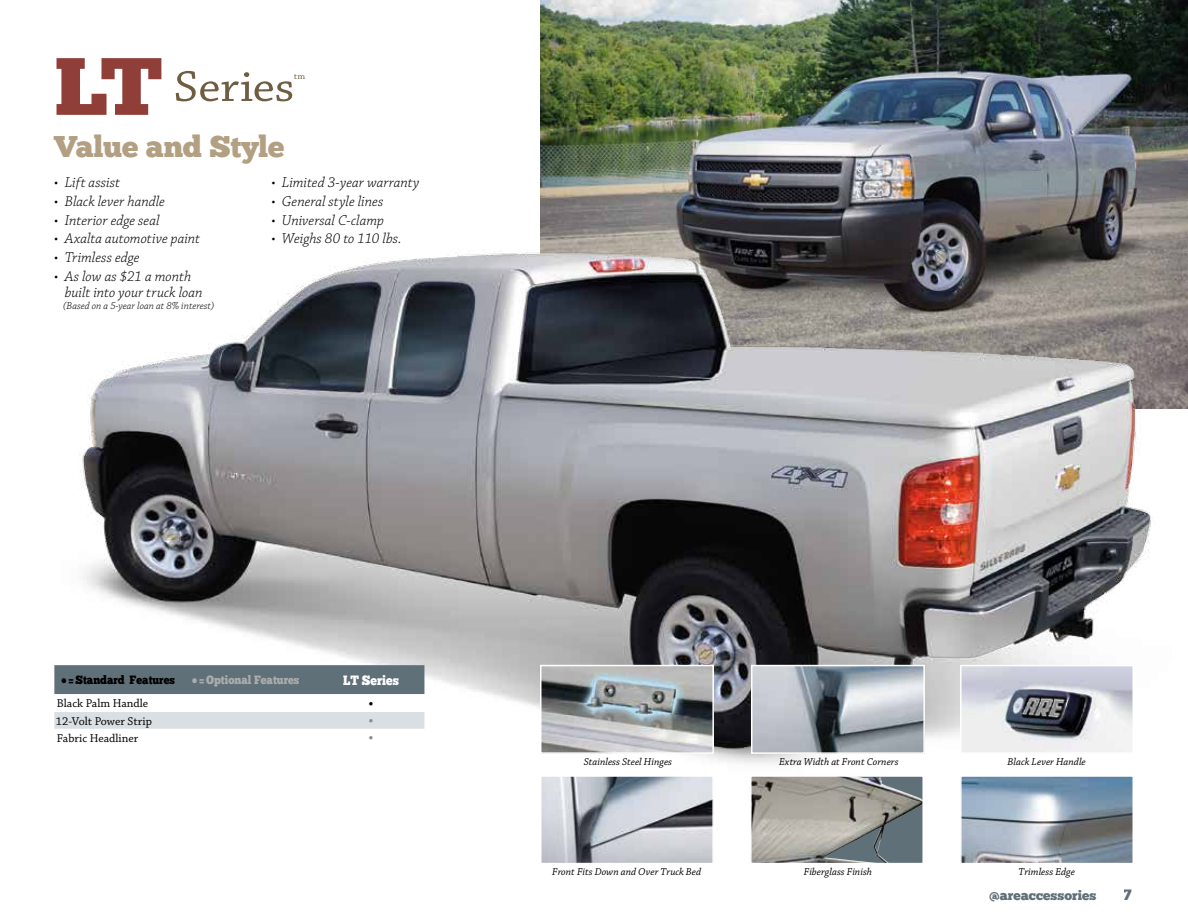
<style>
.page{position:relative;width:1188px;height:918px;background:#fff}
.page>*{position:absolute;margin:0;border:0;box-sizing:border-box;transform-origin:0 0}
.t1{font:45.45px "Chaparral Pro";letter-spacing:-.005em;color:#6f5d41;scale:1.1 1}
.t2{font:30px "Chunk Five";letter-spacing:-.005em;color:#b39f82}
.t3{font:16.5px "Chaparral Pro";color:#8c8d8d}
.t4{font:16.5px "Chaparral Pro";color:#000}
.t5{font:italic 300 15px/16.5px "Chaparral Pro";color:#000}
.t6{font:15px "Chunk Five";color:#607079}
.t7{font:13.5px "Chunk Five";color:#607079}
.t8{font:13.5px "Chunk Five";color:#fff;scale:.9 1}
.t9{font:12px "Chaparral Pro";color:#000}
.t10{font:12px "Chunk Five";color:#000;scale:.89 1}
.t11{font:italic 10.5px "Chaparral Pro";color:#000}
.t12{font:italic 300 10.5px "Chaparral Pro";color:#000}
.t13{font:8.7px "Chaparral Pro";color:#6f5d41;scale:1.1 1}
.s1{font-family:"Chunk Five";font-size:81.15px;color:#903e38}
.s2{font-size:22.5px}
.s3{font-size:22.5px;color:#abacac}
.s4{color:#abacac}
</style>
<div class="page">
<img style="left:540px;top:0;width:648px;height:408px">
<img style="left:79px;top:188px;width:1092px;height:576px">
<img style="left:963px;top:668px;width:168px;height:83px">
<div style="left:960px;top:665px;width:174px;height:89px;border:2px solid #fff"></div>
<img style="left:543px;top:668px;width:168px;height:83px">
<div style="left:540px;top:665px;width:174px;height:89px;border:2px solid #fff"></div>
<img style="left:753px;top:778px;width:168px;height:83px">
<div style="left:750px;top:775px;width:174px;height:89px;border:2px solid #fff"></div>
<img style="left:543px;top:778px;width:168px;height:83px">
<div style="left:540px;top:775px;width:174px;height:89px;border:2px solid #fff"></div>
<img style="left:754px;top:668px;width:168px;height:83px">
<div style="left:751px;top:665px;width:174px;height:89px;border:2px solid #fff"></div>
<img style="left:963px;top:778px;width:168px;height:83px">
<div style="left:960px;top:775px;width:174px;height:89px;border:2px solid #fff"></div>
<div style="left:54px;top:665px;width:370px;height:29px;background:#607079"></div>
<svg style="left:54px;top:712px;width:370px;height:34px"></svg>
<hr style="left:54px;top:729px;width:264px;height:1px;background:#fff">
<hr style="left:318px;top:729px;width:106px;height:1px;background:#fff">
<hr style="left:54px;top:746px;width:264px;height:1px;background:#fff">
<hr style="left:318px;top:746px;width:106px;height:1px;background:#fff">
<h1 class="t1" style="left:54px;top:61px;width:220px"><span class="s1">LT</span> Series</h1>
<p class="t13" style="left:294px;top:71px;width:12px">tm</p>
<h2 class="t2" style="left:54px;top:128px;width:232px">Value and Style</h2>
<p class="t5" style="left:54px;top:175px;width:67px">• Lift assist</p>
<p class="t5" style="left:54px;top:194px;width:112px">• Black lever handle</p>
<p class="t5" style="left:54px;top:212px;width:107px">• Interior edge seal</p>
<p class="t5" style="left:54px;top:231px;width:147px">• Axalta automotive paint</p>
<p class="t5" style="left:54px;top:250px;width:87px">• Trimless edge</p>
<p class="t5" style="left:65px;top:269px;width:139px;text-indent:-10px">• As low as $21 a month built into your truck loan</p>
<p class="t12" style="left:63px;top:300px;width:153px">(Based on a 5-year loan at 8% interest)</p>
<p class="t5" style="left:271px;top:175px;width:150px">• Limited 3-year warranty</p>
<p class="t5" style="left:271px;top:194px;width:113px">• General style lines</p>
<p class="t5" style="left:271px;top:212px;width:114px">• Universal C-clamp</p>
<p class="t5" style="left:271px;top:231px;width:132px">• Weighs 80 to 110 lbs.</p>
<p class="t10" style="left:60px;top:672px;width:270px"><span class="s2">•</span> = Standard Features <span class="s3">•</span><span class="s4">= Optional Features</span></p>
<p class="t8" style="left:343px;top:672px;width:64px">LT Series</p>
<p class="t9" style="left:57px;top:697px;width:93px">Black Palm Handle</p>
<p class="t4" style="left:368px;top:693px;width:7px">•</p>
<p class="t9" style="left:56px;top:715px;width:98px">12-Volt Power Strip</p>
<p class="t3" style="left:368px;top:711px;width:7px">•</p>
<p class="t9" style="left:57px;top:732px;width:83px">Fabric Headliner</p>
<p class="t3" style="left:368px;top:728px;width:7px">•</p>
<p class="t11" style="left:584px;top:755px;width:90px">Stainless Steel Hinges</p>
<p class="t11" style="left:1008px;top:755px;width:80px">Black Lever Handle</p>
<p class="t11" style="left:779px;top:755px;width:121px">Extra Width at Front Corners</p>
<p class="t11" style="left:552px;top:866px;width:150px">Front Fits Down and Over Truck Bed</p>
<p class="t11" style="left:804px;top:866px;width:70px">Fiberglass Finish</p>
<p class="t11" style="left:1019px;top:866px;width:58px">Trimless Edge</p>
<p class="t7" style="left:989px;top:888px;width:109px">@areaccessories</p>
<p class="t6" style="left:1124px;top:886px;width:10px">7</p>
</div>
